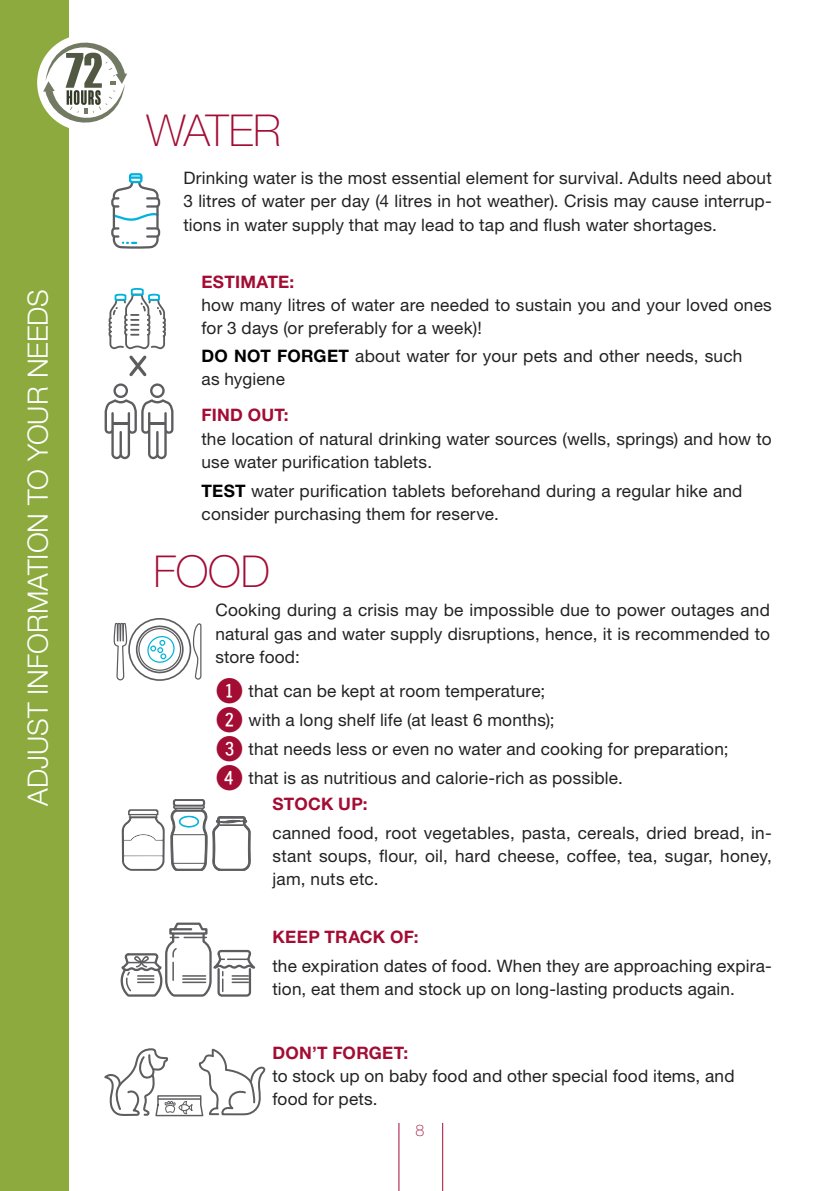
<style>
.page{position:relative;width:840px;height:1191px;background:#fff}
.page>*{position:absolute;margin:0;border:0;box-sizing:border-box;transform-origin:0 0}
.t1{font:100 44px "Helvetica Neue LT Pro";letter-spacing:-.01em;color:#a30c33}
.t2{font:300 28px "Helvetica Neue LT Pro";color:#fff}
.t3{font:17.2px/23.2px "Helvetica Neue LT Pro";letter-spacing:.01em;color:#222223}
.t4{font:700 17.2px "Helvetica Neue LT Pro";letter-spacing:.015em;color:#a30c33}
.t5{font:100 16px "Helvetica Neue LT Pro";color:#a30c33}
.s1{font-weight:700;color:#000}
.s2{font-family:"Fyra Numeric Circle Closed";font-size:34px;color:#a30c33}
</style>
<div class="page">
<div style="left:0;top:0;width:68px;height:1191px;background:#8caa3e"></div>
<hr style="left:442px;top:1123px;width:1px;height:68px;background:#a30c33">
<hr style="left:398px;top:1123px;width:1px;height:68px;background:#a30c33">
<div style="left:129px;top:173px;width:13px;height:10px;border:2px solid #00b3dd;border-radius:2px"></div>
<svg style="left:111px;top:176px;width:50px;height:73px"></svg>
<svg style="left:122px;top:800px;width:128px;height:71px"></svg>
<svg style="left:120px;top:923px;width:136px;height:73px"></svg>
<div style="left:128px;top:618px;width:63px;height:63px;border:2px solid #5d5d60;border-radius:50%"></div>
<svg style="left:192px;top:623px;width:10px;height:57px"></svg>
<svg style="left:114px;top:623px;width:13px;height:57px"></svg>
<svg style="left:135px;top:625px;width:49px;height:49px"></svg>
<svg style="left:104px;top:288px;width:69px;height:171px"></svg>
<div style="left:37px;top:35px;width:96px;height:96px;background:#fff;border-radius:50%"></div>
<svg style="left:43px;top:29px;width:84px;height:107px"></svg>
<svg style="left:104px;top:1048px;width:162px;height:69px"></svg>
<h2 class="t2" style="left:21px;top:806px;width:518px;rotate:-90deg">ADJUST INFORMATION TO YOUR NEEDS</h2>
<h1 class="t1" style="left:146px;top:106px;width:136px">WATER</h1>
<p class="t3" style="left:183px;top:166px;width:589px;text-align:justify">Drinking water is the most essential element for survival. Adults need about 3 litres of water per day (4 litres in hot weather). Crisis may cause interrup&shy;tions in water supply that may lead to tap and flush water shortages.</p>
<p class="t4" style="left:201px;top:271px;width:94px">ESTIMATE:</p>
<p class="t3" style="left:201px;top:293px;width:571px">how many litres of water are needed to sustain you and your loved ones for 3 days (or preferably for a week)!</p>
<p class="t3" style="left:201px;top:344px;width:542px"><span class="s1">DO NOT FORGET</span> about water for your pets and other needs, such as hygiene</p>
<p class="t4" style="left:201px;top:404px;width:89px">FIND OUT:</p>
<p class="t3" style="left:201px;top:426px;width:571px">the location of natural drinking water sources (wells, springs) and how to use water purification tablets.</p>
<p class="t3" style="left:201px;top:479px;width:542px"><span class="s1">TEST</span> water purification tablets beforehand during a regular hike and consider purchasing them for reserve.</p>
<h1 class="t1" style="left:153px;top:546px;width:118px">FOOD</h1>
<p class="t3" style="left:215px;top:598px;width:555px;text-align:justify">Cooking during a crisis may be impossible due to power outages and natural gas and water supply disruptions, hence, it is recommended to store food:</p>
<p class="t3" style="left:215px;top:676px;width:514px;line-height:28.8px"><span class="s2">1</span> that can be kept at room temperature;<br><span class="s2">2</span> with a long shelf life (at least 6 months);<br><span class="s2">3</span> that needs less or even no water and cooking for preparation; <span class="s2">4</span> that is as nutritious and calorie-rich as possible.</p>
<p class="t4" style="left:272px;top:793px;width:97px">STOCK UP:</p>
<p class="t3" style="left:272px;top:820px;width:500px;text-align:justify">canned food, root vegetables, pasta, cereals, dried bread, in&shy;stant soups, flour, oil, hard cheese, coffee, tea, sugar, honey, jam, nuts etc.</p>
<p class="t4" style="left:272px;top:926px;width:148px">KEEP TRACK OF:</p>
<p class="t3" style="left:272px;top:954px;width:500px">the expiration dates of food. When they are approaching expira&shy;tion, eat them and stock up on long-lasting products again.</p>
<p class="t4" style="left:272px;top:1042px;width:137px">DON’T FORGET:</p>
<p class="t3" style="left:272px;top:1064px;width:463px">to stock up on baby food and other special food items, and food for pets.</p>
<p class="t5" style="left:415px;top:1120px;width:10px">8</p>
</div>
